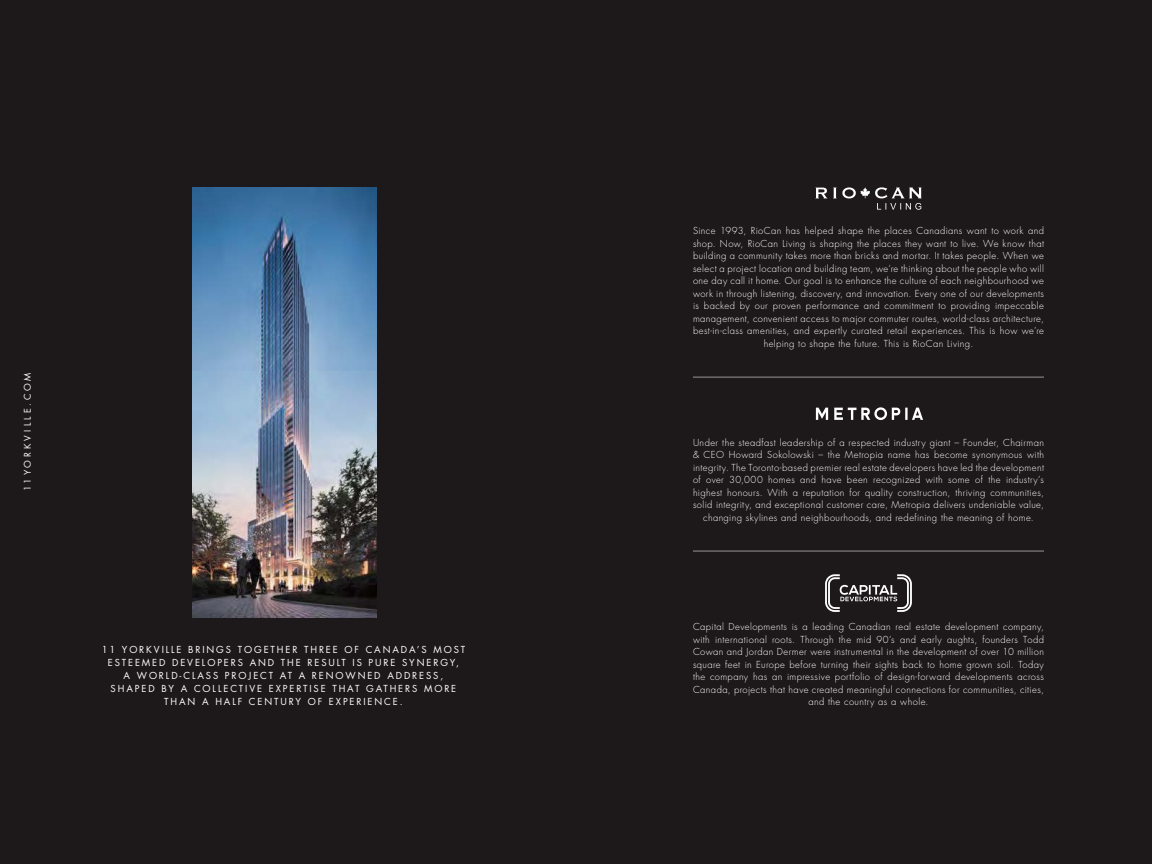
<style>
.page{position:relative;width:1152px;height:864px;background:#1d1819}
.page>*{position:absolute;margin:0;border:0;box-sizing:border-box;transform-origin:0 0}
.t1{font:300 9.4px/12.5px "Futura Std";letter-spacing:.04em;color:#fff;text-align:center}
.t2{font:9.4px/13px "Futura Std";letter-spacing:.2em;color:#fff;text-align:center}
.t3{font:9px "Futura Std";letter-spacing:.305em;color:#fff}
</style>
<div class="page">
<img style="left:192px;top:187px;width:185px;height:431px">
<svg style="left:825px;top:574px;width:87px;height:38px"></svg>
<svg style="left:815px;top:187px;width:107px;height:23px"></svg>
<svg style="left:816px;top:407px;width:107px;height:13px"></svg>
<hr style="left:693px;top:377px;width:351px;height:1px;background:#969698">
<hr style="left:693px;top:551px;width:351px;height:1px;background:#969698">
<p class="t3" style="left:22px;top:491px;width:120px;rotate:-90deg">11YORKVILLE.COM</p>
<p class="t2" style="left:102px;top:643px;width:365px">11 YORKVILLE BRINGS TOGETHER THREE OF CANADA’S MOST ESTEEMED DEVELOPERS AND THE RESULT IS PURE SYNERGY,<br>A WORLD-CLASS PROJECT AT A RENOWNED ADDRESS, SHAPED BY A COLLECTIVE EXPERTISE THAT GATHERS MORE THAN A HALF CENTURY OF EXPERIENCE.</p>
<p class="t1" style="left:693px;top:225px;width:353px">Since 1993, RioCan has helped shape the places Canadians want to work and shop. Now, RioCan Living is shaping the places they want to live. We know that building a community takes more than bricks and mortar. It takes people. When we select a project location and building team, we’re thinking about the people who will one day call it home. Our goal is to enhance the culture of each neighbourhood we work in through listening, discovery, and innovation. Every one of our developments is backed by our proven performance and commitment to providing impeccable management, convenient access to major commuter routes, world-class architecture, best-in-class amenities, and expertly curated retail experiences. This is how we’re helping to shape the future. This is RioCan Living.</p>
<p class="t1" style="left:693px;top:436px;width:353px">Under the steadfast leadership of a respected industry giant – Founder, Chairman &amp; CEO Howard Sokolowski – the Metropia name has become synonymous with integrity. The Toronto-based premier real estate developers have led the development of over 30,000 homes and have been recognized with some of the industry’s highest honours. With a reputation for quality construction, thriving communities, solid integrity, and exceptional customer care, Metropia delivers undeniable value, changing skylines and neighbourhoods, and redefining the meaning of home.</p>
<p class="t1" style="left:693px;top:621px;width:353px">Capital Developments is a leading Canadian real estate development company, with international roots. Through the mid 90’s and early aughts, founders Todd Cowan and Jordan Dermer were instrumental in the development of over 10 million square feet in Europe before turning their sights back to home grown soil. Today the company has an impressive portfolio of design-forward developments across Canada, projects that have created meaningful connections for communities, cities, and the country as a whole.</p>
</div>
